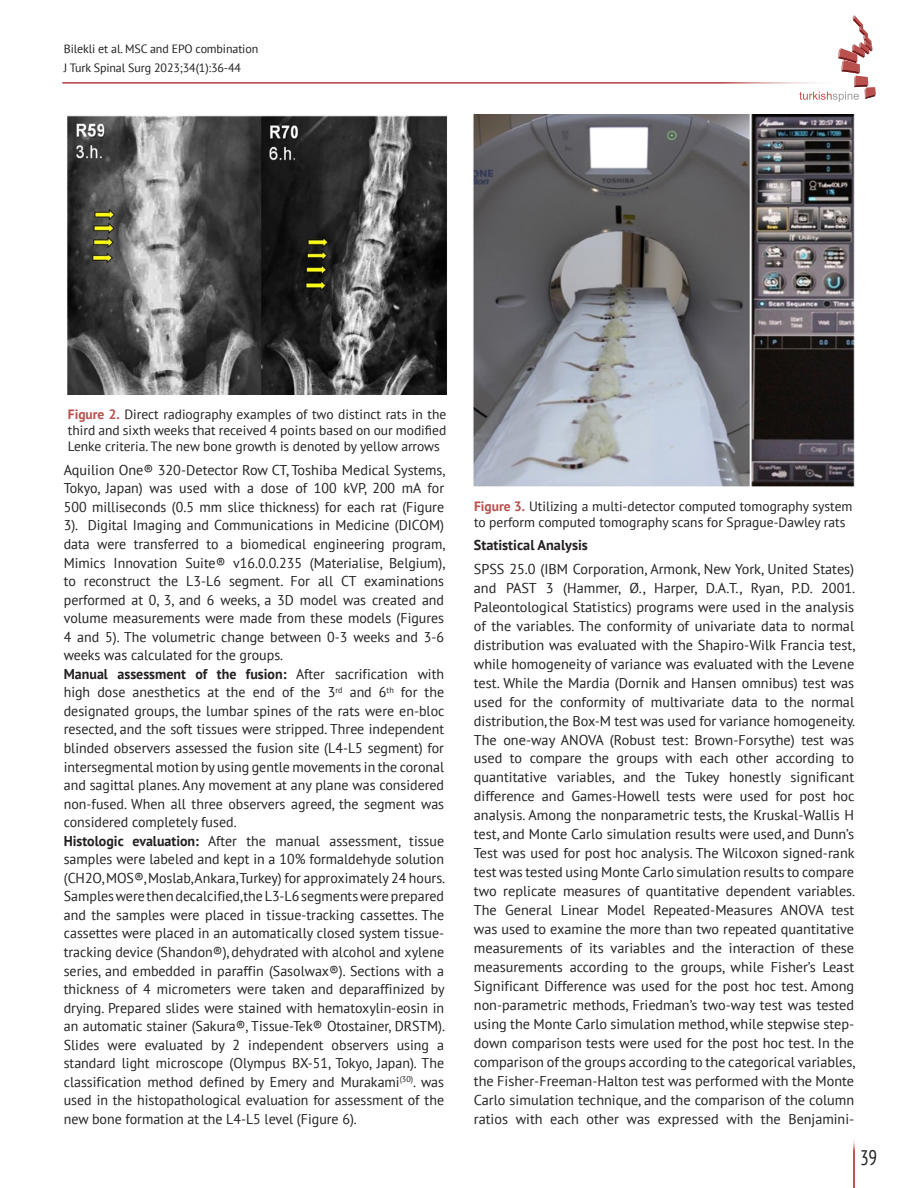
<style>
.page{position:relative;width:918px;height:1188px;background:#fff}
.page>*{position:absolute;margin:0;border:0;box-sizing:border-box;transform-origin:0 0}
.t1{font:condensed 21px "PT Sans";color:#231f20;scale:.92 1}
.YAZI{font:14.25px/18.6px "PT Sans";color:#231f20;text-align:justify}
.ARA_BASLIK{font:700 14.25px "PT Sans";color:#231f20}
.RESİM_ALTI{font:13.5px/16.2px "PT Sans";color:#231f20;text-align:justify}
.t2{font:12px/19.8px "PT Sans";letter-spacing:-.01em;color:#231f20}
.s1{font-weight:700;color:#b9504e}
.s2{font-weight:700}
</style>
<div class="page">
<div style="left:63px;top:82px;width:786px;height:1px;background:#b9504e;border:1px solid #b9504e"></div>
<svg style="left:799px;top:15px;width:77px;height:87px"></svg>
<hr style="left:853px;top:1138px;width:2px;height:50px;background:#c0524f">
<img style="left:67px;top:115px;width:380px;height:280px">
<img style="left:473px;top:115px;width:381px;height:372px">
<p class="t2" style="left:64px;top:38px;width:196px">Bilekli et al. MSC and EPO combination<br>J Turk Spinal Surg 2023;34(1):36-44</p>
<p class="RESİM_ALTI" style="left:68px;top:406px;width:380px"><span class="s1">Figure 2.</span> Direct radiography examples of two distinct rats in the third and sixth weeks that received 4 points based on our modified Lenke criteria. The new bone growth is denoted by yellow arrows</p>
<p class="YAZI" style="left:64px;top:460px;width:383px">Aquilion One® 320-Detector Row CT, Toshiba Medical Systems, Tokyo, Japan) was used with a dose of 100 kVP, 200 mA for 500 milliseconds (0.5 mm slice thickness) for each rat (Figure 3). Digital Imaging and Communications in Medicine (DICOM) data were transferred to a biomedical engineering program, Mimics Innovation Suite® v16.0.0.235 (Materialise, Belgium), to reconstruct the L3-L6 segment. For all CT examinations performed at 0, 3, and 6 weeks, a 3D model was created and volume measurements were made from these models (Figures 4 and 5). The volumetric change between 0-3 weeks and 3-6 weeks was calculated for the groups.</p>
<p class="YAZI" style="left:64px;top:664px;width:382px"><span class="s2">Manual assessment of the fusion:</span> After sacrification with high dose anesthetics at the end of the 3<sup>rd</sup> and 6<sup>th</sup> for the designated groups, the lumbar spines of the rats were en-bloc resected, and the soft tissues were stripped. Three independent blinded observers assessed the fusion site (L4-L5 segment) for intersegmental motion by using gentle movements in the coronal and sagittal planes. Any movement at any plane was considered non-fused. When all three observers agreed, the segment was considered completely fused.</p>
<p class="YAZI" style="left:64px;top:831px;width:383px"><span class="s2">Histologic evaluation:</span> After the manual assessment, tissue samples were labeled and kept in a 10% formaldehyde solution (CH2O, MOS®, Moslab, Ankara, Turkey) for approximately 24 hours.<br>Samples were then decalcified,the L3-L6 segments were prepared and the samples were placed in tissue-tracking cassettes. The cassettes were placed in an automatically closed system tissue&shy;tracking device (Shandon®), dehydrated with alcohol and xylene series, and embedded in paraffin (Sasolwax®). Sections with a thickness of 4 micrometers were taken and deparaffinized by drying. Prepared slides were stained with hematoxylin-eosin in an automatic stainer (Sakura®, Tissue-Tek® Otostainer, DRSTM).<br>Slides were evaluated by 2 independent observers using a standard light microscope (Olympus BX-51, Tokyo, Japan). The classification method defined by Emery and Murakami<sup>(30)</sup>. was used in the histopathological evaluation for assessment of the new bone formation at the L4-L5 level (Figure 6).</p>
<p class="RESİM_ALTI" style="left:474px;top:498px;width:380px"><span class="s1">Figure 3.</span> Utilizing a multi-detector computed tomography system to perform computed tomography scans for Sprague-Dawley rats</p>
<p class="ARA_BASLIK" style="left:474px;top:536px;width:115px">Statistical Analysis</p>
<p class="YAZI" style="left:474px;top:559px;width:383px;line-height:19px">SPSS 25.0 (IBM Corporation, Armonk, New York, United States) and PAST 3 (Hammer, Ø., Harper, D.A.T., Ryan, P.D. 2001.<br>Paleontological Statistics) programs were used in the analysis of the variables. The conformity of univariate data to normal distribution was evaluated with the Shapiro-Wilk Francia test, while homogeneity of variance was evaluated with the Levene test. While the Mardia (Dornik and Hansen omnibus) test was used for the conformity of multivariate data to the normal distribution, the Box-M test was used for variance homogeneity.<br>The one-way ANOVA (Robust test: Brown-Forsythe) test was used to compare the groups with each other according to quantitative variables, and the Tukey honestly significant difference and Games-Howell tests were used for post hoc analysis. Among the nonparametric tests, the Kruskal-Wallis H test, and Monte Carlo simulation results were used, and Dunn’s Test was used for post hoc analysis. The Wilcoxon signed-rank test was tested using Monte Carlo simulation results to compare two replicate measures of quantitative dependent variables.<br>The General Linear Model Repeated-Measures ANOVA test was used to examine the more than two repeated quantitative measurements of its variables and the interaction of these measurements according to the groups, while Fisher’s Least Significant Difference was used for the post hoc test. Among non-parametric methods, Friedman’s two-way test was tested using the Monte Carlo simulation method, while stepwise step&shy;down comparison tests were used for the post hoc test. In the comparison of the groups according to the categorical variables, the Fisher-Freeman-Halton test was performed with the Monte Carlo simulation technique, and the comparison of the column ratios with each other was expressed with the Benjamini-</p>
<h1 class="t1" style="left:860px;top:1144px;width:20px">39</h1>
</div>
